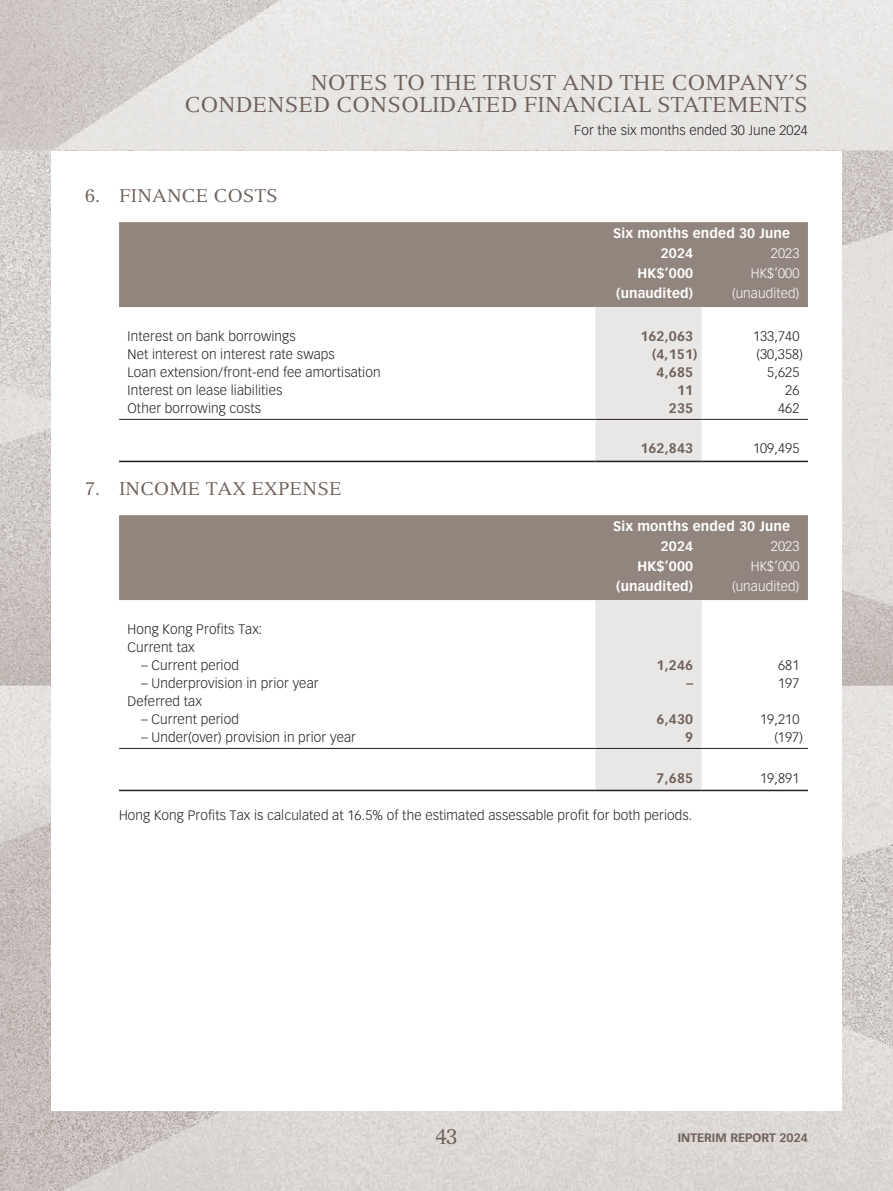
<style>
.page{position:relative;width:893px;height:1191px;background:#fff}
.page>*{position:absolute;margin:0;border:0;box-sizing:border-box;transform-origin:0 0}
.t1{font:21px/22.5px "Versailles LT Std";letter-spacing:.01em;color:#6f6058;text-align:right}
.t2{font:18px "Versailles LT Std";letter-spacing:.01em;color:#6f6058}
.t3{font:300 13.5px/18px "Vectora LT Std";letter-spacing:.01em;color:#231f20}
.t4{font:700 13.5px/20.1px "Vectora LT Std";letter-spacing:.01em;color:#fff}
.t5{font:700 13.5px "Vectora LT Std";letter-spacing:.01em;color:#6f6058}
.t6{font:300 13.5px "Vectora LT Std";letter-spacing:.01em;color:#fff}
.t7{font:700 12px "Vectora LT Std";color:#6f6058}
</style>
<div class="page">
<img style="left:0;top:0;width:893px;height:1191px">
<div style="left:51px;top:151px;width:791px;height:959px;background:#fff"></div>
<div style="left:119px;top:222px;width:689px;height:85px;background:#91857d"></div>
<svg style="left:119px;top:418px;width:689px;height:43px"></svg>
<div style="left:595px;top:307px;width:107px;height:154px;background:#e9e7e5"></div>
<hr style="left:119px;top:419px;width:476px;height:1px;background:#231f20">
<hr style="left:595px;top:419px;width:107px;height:1px;background:#231f20">
<hr style="left:702px;top:419px;width:106px;height:1px;background:#231f20">
<hr style="left:119px;top:461px;width:476px;height:1px;background:#231f20">
<hr style="left:595px;top:461px;width:107px;height:1px;background:#231f20">
<hr style="left:702px;top:461px;width:106px;height:1px;background:#231f20">
<div style="left:119px;top:515px;width:689px;height:85px;background:#91857d"></div>
<svg style="left:119px;top:747px;width:689px;height:1px"></svg>
<div style="left:595px;top:600px;width:107px;height:189px;background:#e9e7e5"></div>
<hr style="left:119px;top:748px;width:476px;height:1px;background:#231f20">
<hr style="left:595px;top:748px;width:107px;height:1px;background:#231f20">
<hr style="left:702px;top:748px;width:106px;height:1px;background:#231f20">
<hr style="left:119px;top:789px;width:476px;height:2px;background:#231f20">
<hr style="left:595px;top:789px;width:107px;height:2px;background:#231f20">
<hr style="left:702px;top:789px;width:106px;height:2px;background:#231f20">
<h1 class="t1" style="left:185px;top:71px;width:625px">NOTES TO THE TRUST AND THE COMPANY’S<br>CONDENSED CONSOLIDATED FINANCIAL STATEMENTS</h1>
<p class="t3" style="left:574px;top:121px;width:235px">For the six months ended 30 June 2024</p>
<h2 class="t2" style="left:85px;top:185px;width:194px">6. FINANCE COSTS</h2>
<p class="t4" style="left:661px;top:223px;width:131px;text-indent:-48px">Six months ended 30 June<br>2024</p>
<p class="t6" style="left:771px;top:245px;width:30px">2023</p>
<p class="t4" style="left:638px;top:263px;width:57px">HK$’000</p>
<p class="t6" style="left:751px;top:265px;width:50px">HK$’000</p>
<p class="t4" style="left:616px;top:283px;width:78px">(unaudited)</p>
<p class="t6" style="left:732px;top:286px;width:69px">(unaudited)</p>
<p class="t3" style="left:128px;top:327px;width:170px">Interest on bank borrowings</p>
<p class="t5" style="left:640px;top:328px;width:54px">162,063</p>
<p class="t3" style="left:753px;top:327px;width:48px">133,740</p>
<p class="t3" style="left:128px;top:345px;width:209px">Net interest on interest rate swaps</p>
<p class="t5" style="left:652px;top:346px;width:47px">(4,151)</p>
<p class="t3" style="left:756px;top:345px;width:48px">(30,358)</p>
<p class="t3" style="left:128px;top:363px;width:255px">Loan extension/front-end fee amortisation</p>
<p class="t5" style="left:657px;top:364px;width:38px">4,685</p>
<p class="t3" style="left:767px;top:363px;width:34px">5,625</p>
<p class="t3" style="left:128px;top:381px;width:156px">Interest on lease liabilities</p>
<p class="t5" style="left:677px;top:382px;width:18px">11</p>
<p class="t3" style="left:785px;top:381px;width:16px">26</p>
<p class="t3" style="left:128px;top:399px;width:135px">Other borrowing costs</p>
<p class="t5" style="left:669px;top:400px;width:26px">235</p>
<p class="t3" style="left:778px;top:399px;width:23px">462</p>
<p class="t5" style="left:640px;top:440px;width:54px">162,843</p>
<p class="t3" style="left:753px;top:440px;width:48px">109,495</p>
<h2 class="t2" style="left:85px;top:478px;width:258px">7. INCOME TAX EXPENSE</h2>
<p class="t4" style="left:661px;top:516px;width:131px;text-indent:-48px">Six months ended 30 June<br>2024</p>
<p class="t6" style="left:771px;top:538px;width:30px">2023</p>
<p class="t4" style="left:638px;top:556px;width:57px">HK$’000</p>
<p class="t6" style="left:751px;top:558px;width:50px">HK$’000</p>
<p class="t4" style="left:616px;top:576px;width:78px">(unaudited)</p>
<p class="t6" style="left:732px;top:579px;width:69px">(unaudited)</p>
<p class="t3" style="left:128px;top:620px;width:136px">Hong Kong Profits Tax:<br>Current tax</p>
<p class="t3" style="left:141px;top:656px;width:99px">– Current period</p>
<p class="t5" style="left:657px;top:657px;width:38px">1,246</p>
<p class="t3" style="left:778px;top:656px;width:23px">681</p>
<p class="t3" style="left:141px;top:674px;width:179px">– Underprovision in prior year</p>
<p class="t5" style="left:686px;top:675px;width:8px">–</p>
<p class="t3" style="left:778px;top:674px;width:23px">197</p>
<p class="t3" style="left:128px;top:692px;width:76px">Deferred tax</p>
<p class="t3" style="left:141px;top:710px;width:99px">– Current period</p>
<p class="t5" style="left:657px;top:711px;width:38px">6,430</p>
<p class="t3" style="left:760px;top:710px;width:41px">19,210</p>
<p class="t3" style="left:141px;top:728px;width:216px">– Under(over) provision in prior year</p>
<p class="t5" style="left:685px;top:729px;width:9px">9</p>
<p class="t3" style="left:774px;top:728px;width:30px">(197)</p>
<p class="t5" style="left:657px;top:769px;width:38px">7,685</p>
<p class="t3" style="left:760px;top:769px;width:41px">19,891</p>
<p class="t3" style="left:119px;top:807px;width:575px">Hong Kong Profits Tax is calculated at 16.5% of the estimated assessable profit for both periods.</p>
<h1 class="t1" style="left:435px;top:1125px;width:24px">43</h1>
<p class="t7" style="left:678px;top:1130px;width:132px">INTERIM REPORT 2024</p>
</div>
